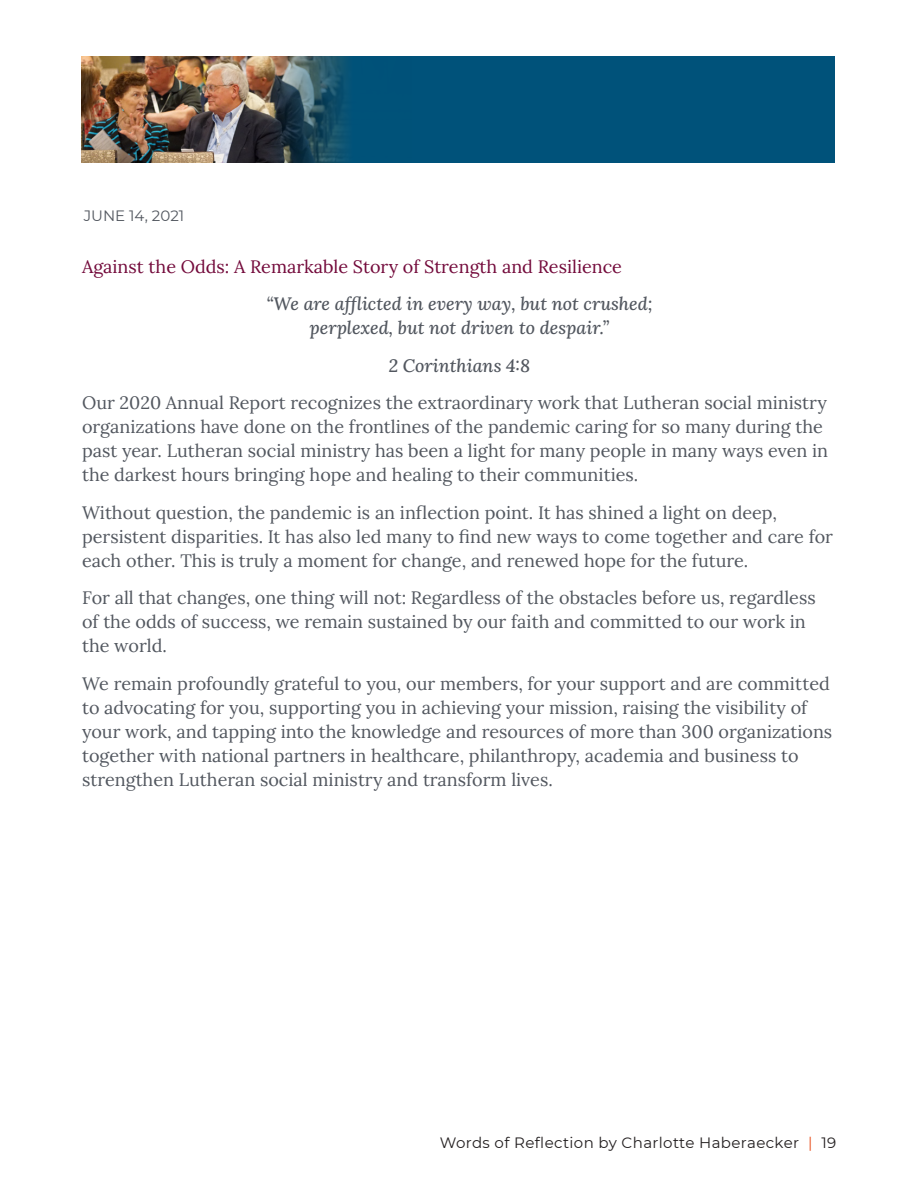
<style>
.page{position:relative;width:918px;height:1188px;background:#fff}
.page>*{position:absolute;margin:0;border:0;box-sizing:border-box;transform-origin:0 0}
.t1{font:18px/24px "Lora";color:#52575f}
.t2{font:italic 18px/24px "Lora";color:#52575f;text-align:center}
.t3{font:18px "Lora";color:#730a3b}
.t4{font:15px "Montserrat";letter-spacing:.025em;color:#231f20}
.t5{font:15px "Montserrat";color:#52575f}
.s1{color:#e95424}
</style>
<div class="page">
<div style="left:82px;top:56px;width:753px;height:106px;background:#00527a"></div>
<img style="left:82px;top:56px;width:266px;height:106px">
<p class="t5" style="left:84px;top:205px;width:102px">JUNE 14, 2021</p>
<p class="t3" style="left:82px;top:253px;width:541px">Against the Odds: A Remarkable Story of Strength and Resilience</p>
<p class="t2" style="left:266px;top:292px;width:388px">“We are afflicted in every way, but not crushed; perplexed, but not driven to despair.”</p>
<p class="t2" style="left:389px;top:353px;width:143px">2 Corinthians 4:8</p>
<p class="t1" style="left:82px;top:390px;width:748px">Our 2020 Annual Report recognizes the extraordinary work that Lutheran social ministry organizations have done on the frontlines of the pandemic caring for so many during the past year. Lutheran social ministry has been a light for many people in many ways even in the darkest hours bringing hope and healing to their communities.</p>
<p class="t1" style="left:82px;top:499px;width:753px">Without question, the pandemic is an inflection point. It has shined a light on deep, persistent disparities. It has also led many to find new ways to come together and care for each other. This is truly a moment for change, and renewed hope for the future.</p>
<p class="t1" style="left:82px;top:585px;width:735px">For all that changes, one thing will not: Regardless of the obstacles before us, regardless of the odds of success, we remain sustained by our faith and committed to our work in the world.</p>
<p class="t1" style="left:82px;top:670px;width:752px">We remain profoundly grateful to you, our members, for your support and are committed to advocating for you, supporting you in achieving your mission, raising the visibility of your work, and tapping into the knowledge and resources of more than 300 organizations together with national partners in healthcare, philanthropy, academia and business to strengthen Lutheran social ministry and transform lives.</p>
<p class="t4" style="left:440px;top:1132px;width:398px">Words of Reflection by Charlotte Haberaecker <span class="s1">|</span> 19</p>
</div>
